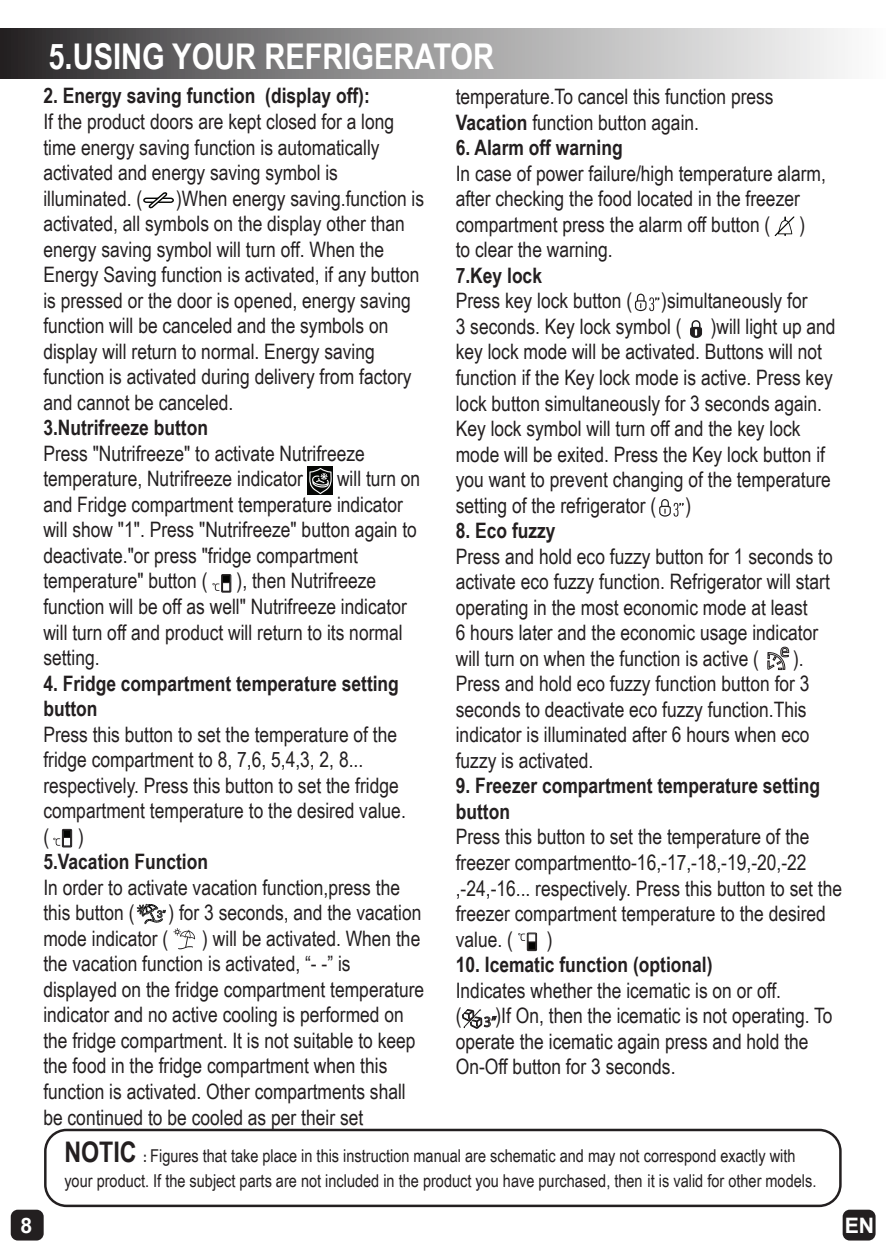
<style>
.page{position:relative;width:886px;height:1248px;background:#fff}
.page>*{position:absolute;margin:0;border:0;box-sizing:border-box;transform-origin:0 0}
.t1{font:700 35.5px "Arial Narrow";color:#fff}
.t2{font:21.25px/25.5px "Arial Narrow";color:#231f20}
.t3{font:700 21.25px/25.5px "Arial Narrow";color:#231f20}
.t4{font:700 21.25px "Arial";color:#fff}
.t5{font:17.75px/25.5px "Arial Narrow";color:#231f20}
.s1{font-weight:700}
.s2{font-weight:700;font-size:28.25px}
.s3{font-weight:700;font-size:14.25px}
</style>
<div class="page">
<div style="left:11px;top:1209px;width:33px;height:31px;background:#231f20;border-radius:7px"></div>
<div style="left:842px;top:1209px;width:33px;height:31px;background:#231f20;border-radius:7px"></div>
<svg style="left:0;top:28px;width:845px;height:50px;background:#969596"></svg>
<div style="left:44px;top:1128px;width:797px;height:78px;border:2px solid #231f20;border-radius:21px"></div>
<div style="left:62px;top:829px;width:10px;height:18px;border:1px solid #231f20"></div>
<svg style="left:143px;top:192px;width:31px;height:17px"></svg>
<svg style="left:775px;top:216px;width:19px;height:20px"></svg>
<svg style="left:635px;top:293px;width:24px;height:18px"></svg>
<svg style="left:690px;top:320px;width:12px;height:18px"></svg>
<svg style="left:659px;top:499px;width:25px;height:17px"></svg>
<svg style="left:767px;top:646px;width:22px;height:25px"></svg>
<svg style="left:461px;top:1009px;width:36px;height:19px"></svg>
<div style="left:307px;top:466px;width:26px;height:29px;background:#060705"></div>
<svg style="left:309px;top:468px;width:23px;height:26px"></svg>
<svg style="left:137px;top:903px;width:29px;height:21px"></svg>
<svg style="left:173px;top:928px;width:22px;height:21px"></svg>
<svg style="left:53px;top:830px;width:18px;height:16px"></svg>
<div style="left:221px;top:574px;width:10px;height:18px;border:1px solid #231f20"></div>
<svg style="left:212px;top:575px;width:18px;height:16px"></svg>
<div style="left:527px;top:932px;width:10px;height:18px;border:1px solid #231f20"></div>
<svg style="left:518px;top:932px;width:18px;height:18px"></svg>
<h1 class="t1" style="left:48px;top:29px;width:447px">5.USING YOUR REFRIGERATOR</h1>
<p class="t3" style="left:43px;top:82px;width:328px">2. Energy saving function (display off):</p>
<p class="t2" style="left:43px;top:108px;width:352px">If the product doors are kept closed for a long time energy saving function is automatically activated and energy saving symbol is illuminated. (</p>
<p class="t2" style="left:43px;top:184px;width:382px;text-indent:133px">)When energy saving.function is activated, all symbols on the display other than energy saving symbol will turn off. When the Energy Saving function is activated, if any button is pressed or the door is opened, energy saving function will be canceled and the symbols on display will return to normal. Energy saving function is activated during delivery from factory and cannot be canceled.</p>
<p class="t3" style="left:43px;top:414px;width:166px">3.Nutrifreeze button</p>
<p class="t2" style="left:43px;top:440px;width:323px">Press "Nutrifreeze" to activate Nutrifreeze temperature, Nutrifreeze indicator</p>
<p class="t2" style="left:43px;top:465px;width:378px;text-indent:294px">will turn on and Fridge compartment temperature indicator will show "1". Press "Nutrifreeze" button again to deactivate."or press "fridge compartment temperature" button (</p>
<p class="t2" style="left:43px;top:567px;width:365px;text-indent:193px">), then Nutrifreeze function will be off as well" Nutrifreeze indicator will turn off and product will return to its normal setting.</p>
<p class="t3" style="left:43px;top:669px;width:357px">4. Fridge compartment temperature setting button</p>
<p class="t2" style="left:43px;top:720px;width:364px">Press this button to set the temperature of the fridge compartment to 8, 7,6, 5,4,3, 2, 8... respectively. Press this button to set the fridge compartment temperature to the desired value. (</p>
<p class="t2" style="left:78px;top:822px;width:7px">)</p>
<p class="t3" style="left:43px;top:847px;width:166px">5.Vacation Function</p>
<p class="t2" style="left:43px;top:873px;width:358px">In order to activate vacation function,press the this button (</p>
<p class="t2" style="left:168px;top:899px;width:254px">) for 3 seconds, and the vacation</p>
<p class="t2" style="left:43px;top:924px;width:382px;text-indent:159px">) will be activated. When the the vacation function is activated, “- -” is displayed on the fridge compartment temperature indicator and no active cooling is performed on the fridge compartment. It is not suitable to keep the food in the fridge compartment when this function is activated. Other compartments shall be continued to be cooled as per their set</p>
<p class="t2" style="left:43px;top:924px;width:126px">mode indicator (</p>
<p class="t2" style="left:456px;top:83px;width:319px">temperature.To cancel this function press<br><span class="s1">Vacation</span> function button again.</p>
<p class="t3" style="left:456px;top:134px;width:168px">6. Alarm off warning</p>
<p class="t2" style="left:456px;top:160px;width:372px">In case of power failure/high temperature alarm, after checking the food located in the freezer compartment press the alarm off button (</p>
<p class="t2" style="left:799px;top:211px;width:7px">)</p>
<p class="t2" style="left:456px;top:236px;width:158px">to clear the warning.</p>
<p class="t3" style="left:456px;top:261px;width:88px">7.Key lock</p>
<p class="t2" style="left:456px;top:287px;width:178px">Press key lock button (</p>
<p class="t2" style="left:456px;top:287px;width:353px;text-indent:205px">)simultaneously for<br>3 seconds. Key lock symbol (</p>
<p class="t2" style="left:456px;top:313px;width:381px;text-indent:255px">)will light up and key lock mode will be activated. Buttons will not function if the Key lock mode is active. Press key lock button simultaneously for 3 seconds again.<br>Key lock symbol will turn off and the key lock mode will be exited. Press the Key lock button if you want to prevent changing of the temperature setting of the refrigerator (</p>
<p class="t2" style="left:685px;top:491px;width:7px">)</p>
<p class="t3" style="left:456px;top:517px;width:101px">8. Eco fuzzy</p>
<p class="t2" style="left:456px;top:542px;width:378px">Press and hold eco fuzzy button for 1 seconds to activate eco fuzzy function. Refrigerator will start operating in the most economic mode at least<br>6 hours later and the economic usage indicator will turn on when the function is active (</p>
<p class="t2" style="left:456px;top:644px;width:355px;text-indent:337px">).<br>Press and hold eco fuzzy function button for 3 seconds to deactivate eco fuzzy function.This indicator is illuminated after 6 hours when eco fuzzy is activated.</p>
<p class="t3" style="left:456px;top:772px;width:366px">9. Freezer compartment temperature setting button</p>
<p class="t2" style="left:456px;top:823px;width:388px">Press this button to set the temperature of the freezer compartmentto-16,-17,-18,-19,-20,-22 ,-24,-16... respectively. Press this button to set the freezer compartment temperature to the desired value. (</p>
<p class="t2" style="left:547px;top:925px;width:7px">)</p>
<p class="t3" style="left:456px;top:950px;width:258px">10. Icematic function (optional)</p>
<p class="t2" style="left:456px;top:976px;width:327px">Indicates whether the icematic is on or off. (</p>
<p class="t2" style="left:456px;top:1002px;width:378px;text-indent:40px">)If On, then the icematic is not operating. To operate the icematic again press and hold the<br>On-Off button for 3 seconds.</p>
<p class="t5" style="left:64px;top:1141px;width:753px"><span class="s2">NOTIC</span> <span class="s3">:</span> Figures that take place in this instruction manual are schematic and may not correspond exactly with your product. If the subject parts are not included in the product you have purchased, then it is valid for other models.</p>
<p class="t4" style="left:20px;top:1210px;width:13px">8</p>
<p class="t4" style="left:845px;top:1210px;width:31px">EN</p>
</div>
